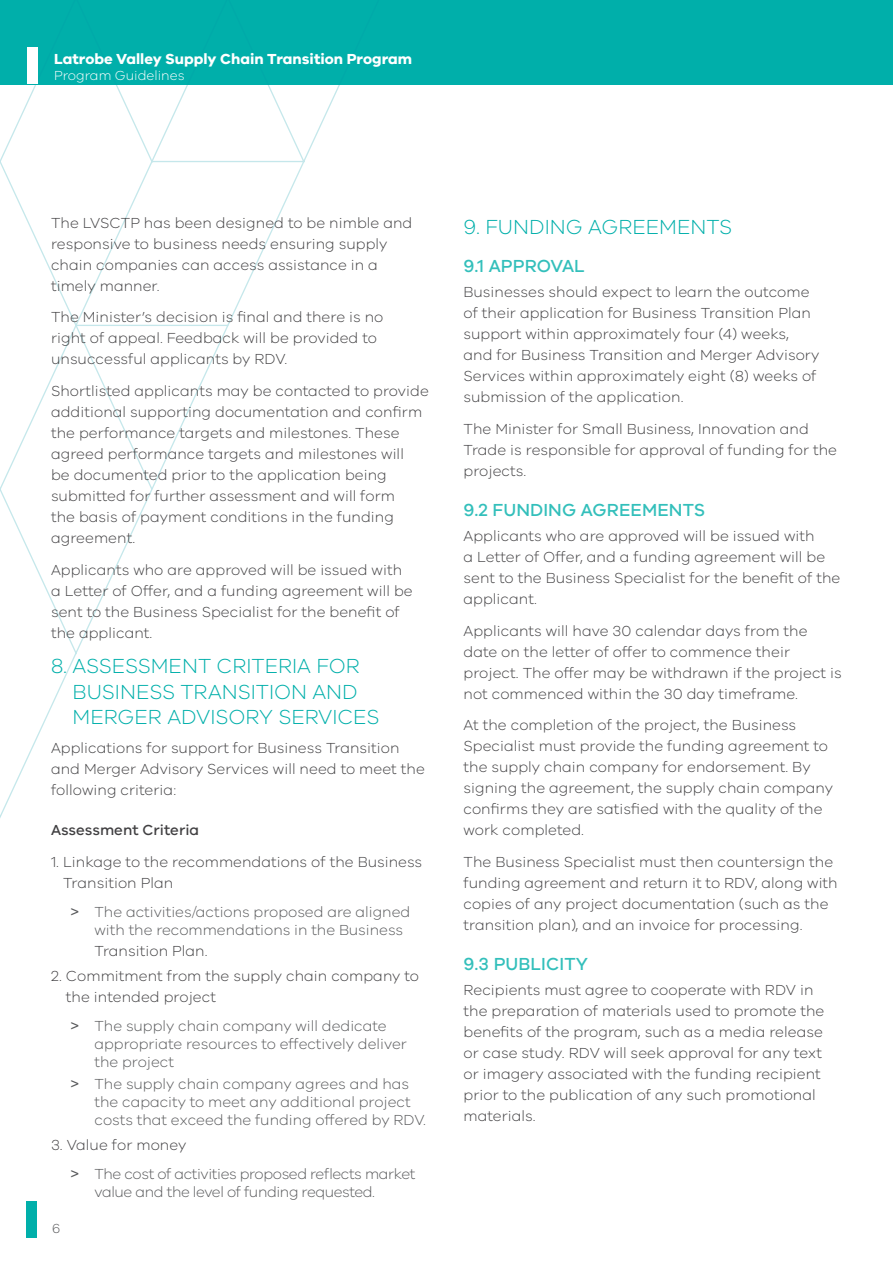
<style>
.page{position:relative;width:893px;height:1263px;background:#fff}
.page>*{position:absolute;margin:0;border:0;box-sizing:border-box;transform-origin:0 0}
.Sub_Head{font:300 21px/25.2px "VIC";color:#00afaa}
.Sub_sub_head{font:500 18px "VIC";letter-spacing:.005em;color:#33bfbb}
.body_text{font:300 15px/21px "VIC";letter-spacing:.005em;color:#414042}
.t1{font:300 15px/18px "VIC";color:#58595b}
.t2{font:300 15px/18px "VIC";letter-spacing:-.025em;color:#58595b}
.t3{font:700 15px "VIC";color:#fff}
.sub_head4{font:500 15px "VIC";letter-spacing:.005em;color:#414042}
.t4{font:300 13.5px "VIC";color:#fff}
.t5{font:300 13.5px "VIC";color:#58595b}
.s1{font-family:"Gill Sans";font-weight:400}
</style>
<div class="page">
<div style="left:0;top:0;width:893px;height:84px;background:#00afaa"></div>
<div style="left:27px;top:1201px;width:10px;height:36px;background:#00afaa"></div>
<svg style="left:0;top:47px;width:382px;height:771px"></svg>
<div style="left:28px;top:47px;width:10px;height:37px;background:#fff"></div>
<p class="t3" style="left:54px;top:50px;width:360px">Latrobe Valley Supply Chain Transition Program</p>
<p class="t4" style="left:54px;top:67px;width:132px">Program Guidelines</p>
<p class="body_text" style="left:51px;top:212px;width:363px">The LVSCTP has been designed to be nimble and responsive to business needs ensuring supply chain companies can access assistance in a timely manner.</p>
<p class="body_text" style="left:51px;top:306px;width:334px">The Minister’s decision is final and there is no right of appeal. Feedback will be provided to unsuccessful applicants by RDV.</p>
<p class="body_text" style="left:51px;top:380px;width:379px">Shortlisted applicants may be contacted to provide additional supporting documentation and confirm the performance targets and milestones. These agreed performance targets and milestones will<br>be documented prior to the application being submitted for further assessment and will form<br>the basis of payment conditions in the funding agreement.</p>
<p class="body_text" style="left:51px;top:558px;width:363px">Applicants who are approved will be issued with a Letter of Offer, and a funding agreement will be sent to the Business Specialist for the benefit of the applicant.</p>
<p class="Sub_Head" style="left:73px;top:653px;width:309px;text-indent:-22px">8. ASSESSMENT CRITERIA FOR<br>BUSINESS TRANSITION AND<br>MERGER ADVISORY SERVICES</p>
<p class="body_text" style="left:51px;top:737px;width:375px">Applications for support for Business Transition and Merger Advisory Services will need to meet the following criteria:</p>
<p class="sub_head4" style="left:51px;top:821px;width:150px">Assessment Criteria</p>
<p class="body_text" style="left:63px;top:851px;width:361px;text-indent:-12px">1. Linkage to the recommendations of the Business<br>Transition Plan</p>
<p class="t1" style="left:95px;top:902px;width:317px;text-indent:-24px"><span class="s1">&gt;</span> The activities/actions proposed are aligned with the recommendations in the Business</p>
<p class="body_text" style="left:95px;top:940px;width:115px">Transition Plan.</p>
<p class="body_text" style="left:66px;top:965px;width:355px;text-indent:-15px">2. Commitment from the supply chain company to the intended project</p>
<p class="t1" style="left:95px;top:1016px;width:314px;text-indent:-24px"><span class="s1">&gt;</span> The supply chain company will dedicate appropriate resources to effectively deliver the project</p>
<p class="t1" style="left:95px;top:1074px;width:333px;text-indent:-24px"><span class="s1">&gt;</span> The supply chain company agrees and has the capacity to meet any additional project costs that exceed the funding offered by RDV.</p>
<p class="body_text" style="left:51px;top:1134px;width:137px">3. Value for money</p>
<p class="t2" style="left:95px;top:1164px;width:322px;text-indent:-24px"><span class="s1">&gt;</span> The cost of activities proposed reflects market value and the level of funding requested.</p>
<p class="t5" style="left:52px;top:1220px;width:10px">6</p>
<p class="Sub_Head" style="left:463px;top:213px;width:270px">9. FUNDING AGREEMENTS</p>
<p class="Sub_sub_head" style="left:463px;top:255px;width:123px">9.1 APPROVAL</p>
<p class="body_text" style="left:463px;top:281px;width:357px">Businesses should expect to learn the outcome of their application for Business Transition Plan support within approximately four (4) weeks, and for Business Transition and Merger Advisory Services within approximately eight (8) weeks of submission of the application.</p>
<p class="body_text" style="left:463px;top:417px;width:375px">The Minister for Small Business, Innovation and<br>Trade is responsible for approval of funding for the projects.</p>
<p class="Sub_sub_head" style="left:463px;top:499px;width:243px">9.2 FUNDING AGREEMENTS</p>
<p class="body_text" style="left:463px;top:525px;width:378px">Applicants who are approved will be issued with<br>a Letter of Offer, and a funding agreement will be sent to the Business Specialist for the benefit of the applicant.</p>
<p class="body_text" style="left:463px;top:619px;width:380px">Applicants will have 30 calendar days from the date on the letter of offer to commence their project. The offer may be withdrawn if the project is not commenced within the 30 day timeframe.</p>
<p class="body_text" style="left:463px;top:714px;width:371px">At the completion of the project, the Business Specialist must provide the funding agreement to the supply chain company for endorsement. By signing the agreement, the supply chain company confirms they are satisfied with the quality of the work completed.</p>
<p class="body_text" style="left:463px;top:851px;width:376px">The Business Specialist must then countersign the funding agreement and return it to RDV, along with copies of any project documentation (such as the transition plan), and an invoice for processing.</p>
<p class="Sub_sub_head" style="left:463px;top:953px;width:126px">9.3 PUBLICITY</p>
<p class="body_text" style="left:463px;top:979px;width:362px">Recipients must agree to cooperate with RDV in the preparation of materials used to promote the benefits of the program, such as a media release or case study. RDV will seek approval for any text or imagery associated with the funding recipient prior to the publication of any such promotional materials.</p>
</div>
